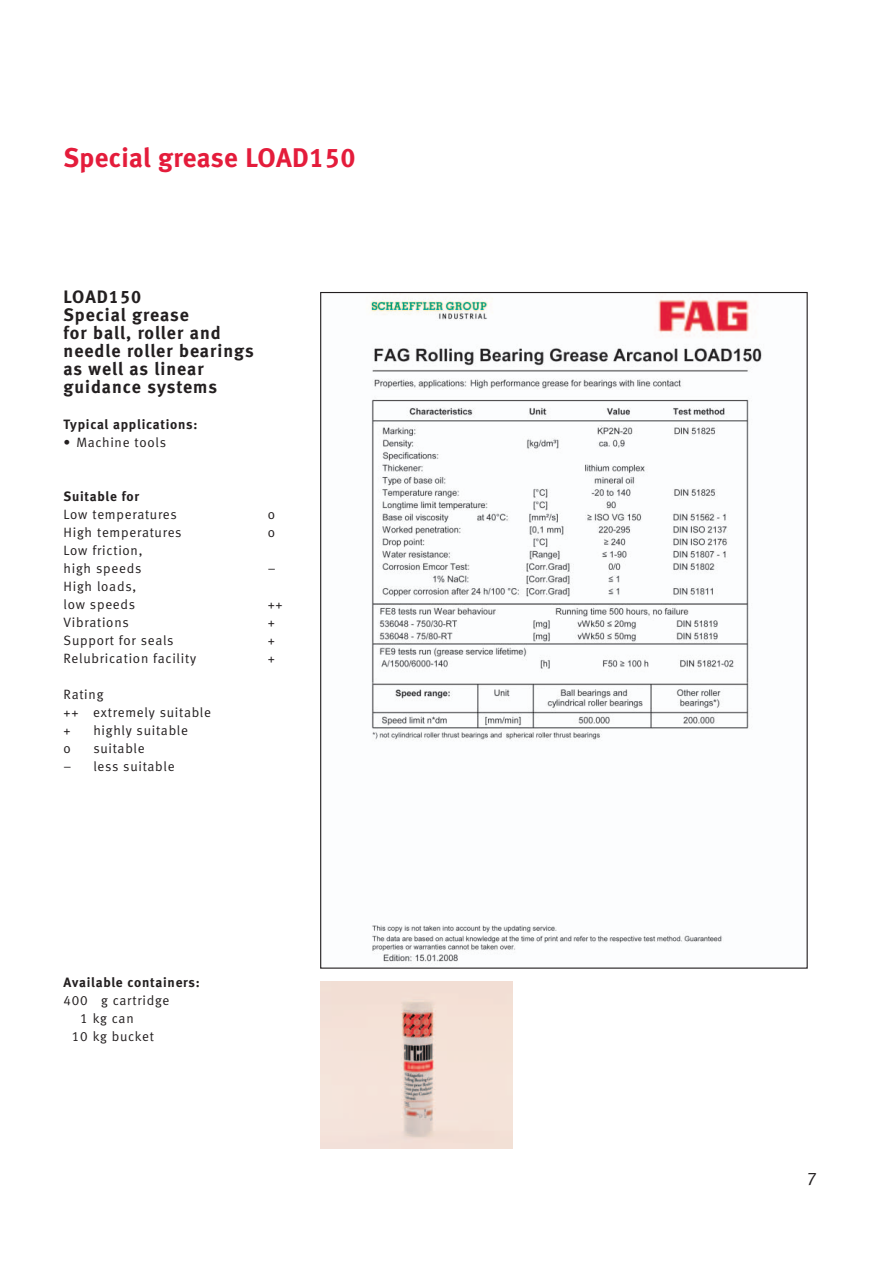
<style>
.page{position:relative;width:893px;height:1263px;background:#fff}
.page>*{position:absolute;margin:0;border:0;box-sizing:border-box;transform-origin:0 0}
.t1{font:27px "Meta Bold LF";letter-spacing:.015em;color:#e41c3b}
.t2{font:18px/18px "Meta Bold LF";letter-spacing:.055em;color:#231f20}
.t3{font:18px "Meta Normal";color:#231f20}
.t4{font:13.5px/18px "Meta Normal LF";letter-spacing:.055em;color:#231f20}
.t5{font:13.5px "Meta Bold LF";letter-spacing:.055em;color:#231f20}
.s1{font-family:"Meta Bold LF"}
</style>
<div class="page">
<img style="left:370px;top:294px;width:392px;height:670px">
<img style="left:320px;top:982px;width:193px;height:167px">
<p class="t1" style="left:64px;top:147px;width:293px">Special grease LOAD150</p>
<p class="t2" style="left:64px;top:289px;width:192px">LOAD150<br>Special grease<br>for ball, roller and needle roller bearings as well as linear guidance systems</p>
<p class="t5" style="left:64px;top:419px;width:135px">Typical applications:</p>
<p class="t4" style="left:64px;top:434px;width:104px">• Machine tools</p>
<p class="t4" style="left:64px;top:488px;width:115px"><span class="s1">Suitable for<br></span>Low temperatures</p>
<p class="t4" style="left:268px;top:506px;width:9px">o</p>
<p class="t4" style="left:64px;top:524px;width:120px">High temperatures</p>
<p class="t4" style="left:268px;top:524px;width:9px">o</p>
<p class="t4" style="left:64px;top:542px;width:80px">Low friction, high speeds</p>
<p class="t4" style="left:268px;top:560px;width:9px">–</p>
<p class="t4" style="left:64px;top:578px;width:74px">High loads, low speeds</p>
<p class="t4" style="left:268px;top:596px;width:17px">++</p>
<p class="t4" style="left:64px;top:614px;width:67px">Vibrations</p>
<p class="t4" style="left:268px;top:614px;width:9px">+</p>
<p class="t4" style="left:64px;top:632px;width:112px">Support for seals</p>
<p class="t4" style="left:268px;top:632px;width:9px">+</p>
<p class="t4" style="left:64px;top:650px;width:134px">Relubrication facility</p>
<p class="t4" style="left:268px;top:650px;width:9px">+</p>
<p class="t4" style="left:64px;top:686px;width:149px">Rating<br>++ extremely suitable +</p>
<p class="t4" style="left:93px;top:722px;width:96px">highly suitable</p>
<p class="t4" style="left:64px;top:740px;width:9px">o</p>
<p class="t4" style="left:93px;top:740px;width:53px">suitable</p>
<p class="t4" style="left:64px;top:758px;width:112px">– less suitable</p>
<p class="t5" style="left:64px;top:977px;width:138px">Available containers:</p>
<p class="t4" style="left:64px;top:992px;width:107px">400 g cartridge</p>
<p class="t4" style="left:80px;top:1010px;width:55px">1 kg can</p>
<p class="t4" style="left:72px;top:1028px;width:84px">10 kg bucket</p>
<p class="t3" style="left:808px;top:1169px;width:10px">7</p>
</div>
